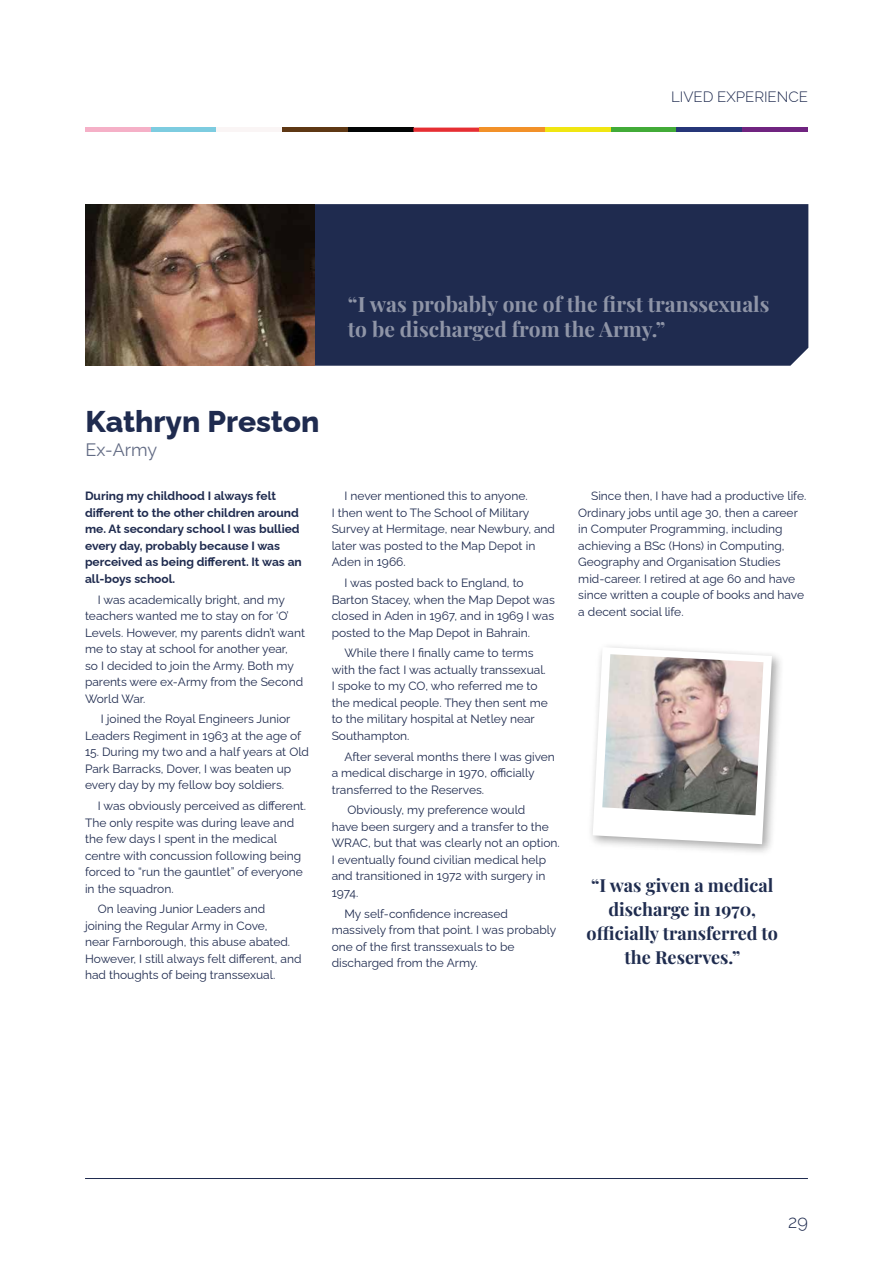
<style>
.page{position:relative;width:893px;height:1263px;background:#fff}
.page>*{position:absolute;margin:0;border:0;box-sizing:border-box;transform-origin:0 0}
.t1{font:800 30px "Raleway";color:#1f2b4f}
.t2{font:21px/25.2px "Playfair Display";color:#8f95a7}
.t3{font:18px/24px "Playfair Display";color:#1f2c4f;text-align:center}
.t4{font:18px "Raleway";color:#626b84}
.t5{font:300 18px "Raleway";color:#1f2b4f}
.t6{font:300 15px "Raleway";color:#1f2b4f}
.t7{font:12px/16.5px "Raleway";color:#1f2b4f}
.t8{font:700 12px/16.5px "Raleway";color:#1f2b4f}
</style>
<div class="page">
<hr style="left:85px;top:1178px;width:723px;height:1px;background:#1f2b4f">
<hr style="left:85px;top:128px;width:66px;height:4px;background:#f5b0c7">
<hr style="left:151px;top:128px;width:66px;height:4px;background:#7dcce0">
<hr style="left:217px;top:128px;width:65px;height:4px;background:#faf5f5">
<hr style="left:282px;top:128px;width:66px;height:4px;background:#5e3814">
<hr style="left:348px;top:128px;width:66px;height:4px;background:#030505">
<svg style="left:413px;top:128px;width:66px;height:4px"></svg>
<hr style="left:479px;top:128px;width:66px;height:4px;background:#f29129">
<hr style="left:545px;top:128px;width:66px;height:4px;background:#f0e612">
<hr style="left:611px;top:128px;width:65px;height:4px;background:#42ab38">
<hr style="left:676px;top:128px;width:66px;height:4px;background:#263678">
<hr style="left:742px;top:128px;width:66px;height:4px;background:#702480">
<div style="left:315px;top:204px;width:493px;height:162px;background:#1f2b4f"></div>
<img style="left:85px;top:204px;width:230px;height:162px">
<div style="left:587px;top:641px;width:197px;height:215px;background:#000;opacity:.35"></div>
<svg style="left:593px;top:647px;width:179px;height:197px"></svg>
<img style="left:602px;top:654px;width:161px;height:161px">
<p class="t6" style="left:671px;top:85px;width:138px">LIVED EXPERIENCE</p>
<h2 class="t2" style="left:348px;top:290px;width:423px">“I was probably one of the first transsexuals to be discharged from the Army.”</h2>
<h1 class="t1" style="left:85px;top:398px;width:235px">Kathryn Preston</h1>
<h3 class="t4" style="left:85px;top:436px;width:73px">Ex-Army</h3>
<p class="t8" style="left:85px;top:487px;width:218px">During my childhood I always felt different to the other children around me. At secondary school I was bullied every day, probably because I was perceived as being different. It was an all-boys school.</p>
<p class="t7" style="left:85px;top:590px;width:221px;text-indent:13px">I was academically bright, and my teachers wanted me to stay on for ‘O’<br>Levels. However, my parents didn’t want me to stay at school for another year,<br>so I decided to join the Army. Both my parents were ex-Army from the Second<br>World War.</p>
<p class="t7" style="left:85px;top:710px;width:218px;text-align:center">I joined the Royal Engineers Junior<br>Leaders Regiment in 1963 at the age of</p>
<p class="t7" style="left:85px;top:743px;width:226px">15. During my two and a half years at Old<br>Park Barracks, Dover, I was beaten up every day by my fellow boy soldiers.</p>
<p class="t7" style="left:85px;top:796px;width:223px;text-indent:13px">I was obviously perceived as different.<br>The only respite was during leave and the few days I spent in the medical centre with concussion following being forced to “run the gauntlet” of everyone in the squadron.</p>
<p class="t7" style="left:85px;top:899px;width:218px;text-indent:13px">On leaving Junior Leaders and joining the Regular Army in Cove,<br>near Farnborough, this abuse abated.<br>However, I still always felt different, and had thoughts of being transsexual.</p>
<p class="t7" style="left:332px;top:487px;width:225px;text-indent:13px">I never mentioned this to anyone.<br>I then went to The School of Military<br>Survey at Hermitage, near Newbury, and later was posted to the Map Depot in<br>Aden in 1966.</p>
<p class="t7" style="left:332px;top:573px;width:225px;text-indent:13px">I was posted back to England, to Barton Stacey, when the Map Depot was closed in Aden in 1967, and in 1969 I was posted to the Map Depot in Bahrain.</p>
<p class="t7" style="left:332px;top:644px;width:218px;text-indent:13px">While there I finally came to terms with the fact I was actually transsexual.<br>I spoke to my CO, who referred me to the medical people. They then sent me to the military hospital at Netley near Southampton.</p>
<p class="t7" style="left:332px;top:747px;width:225px;text-indent:13px">After several months there I was given a medical discharge in 1970, officially transferred to the Reserves.</p>
<p class="t7" style="left:332px;top:800px;width:230px;text-indent:16px">Obviously, my preference would<br>have been surgery and a transfer to the<br>WRAC, but that was clearly not an option.<br>I eventually found civilian medical help and transitioned in 1972 with surgery in<br>1974.</p>
<p class="t7" style="left:332px;top:904px;width:226px;text-indent:13px">My self-confidence increased massively from that point. I was probably one of the first transsexuals to be discharged from the Army.</p>
<p class="t7" style="left:578px;top:486px;width:230px;text-indent:13px">Since then, I have had a productive life.<br>Ordinary jobs until age 30, then a career in Computer Programming, including achieving a BSc (Hons) in Computing, Geography and Organisation Studies mid-career. I retired at age 60 and have since written a couple of books and have a decent social life.</p>
<h3 class="t3" style="left:587px;top:872px;width:193px">“I was given a medical discharge in 1970, officially transferred to the Reserves.”</h3>
<h3 class="t5" style="left:788px;top:1207px;width:21px">29</h3>
</div>
